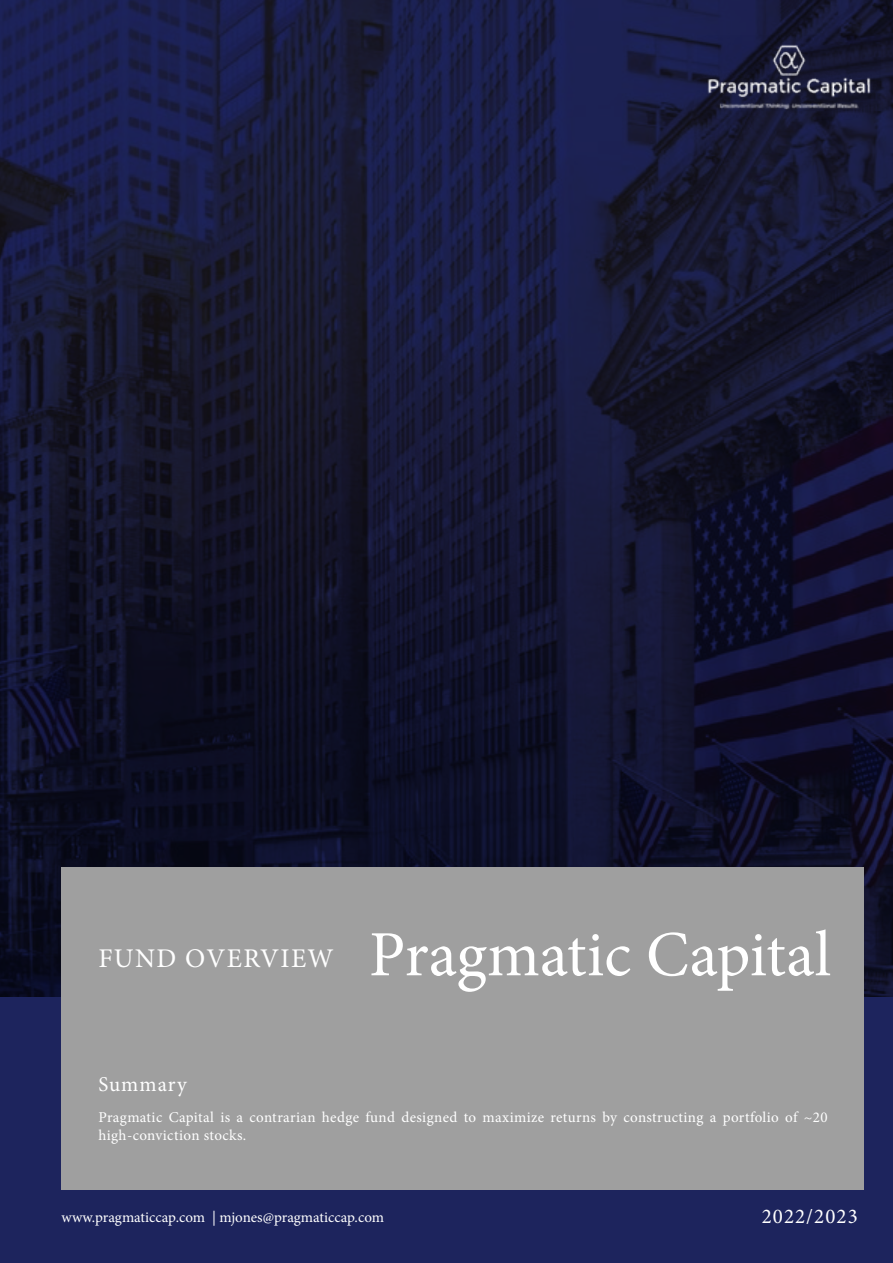
<style>
.page{position:relative;width:893px;height:1263px;background:#1d245d}
.page>*{position:absolute;margin:0;border:0;box-sizing:border-box;transform-origin:0 0}
.t1{font:64.5px "Minion Pro";color:#fff}
.t2{font:27px "Minion Pro";letter-spacing:.05em;color:#fff}
.t3{font:21px "Minion Pro";letter-spacing:.05em;color:#fff}
.t4{font:15px/18px "Minion Pro";letter-spacing:.015em;color:#fff}
</style>
<div class="page">
<img style="left:0;top:0;width:893px;height:996px">
<div style="left:62px;top:867px;width:802px;height:322px;background:#9f9f9f"></div>
<img style="left:697px;top:35px;width:183px;height:84px">
<h2 class="t2" style="left:98px;top:940px;width:237px">FUND OVERVIEW</h2>
<h1 class="t1" style="left:369px;top:911px;width:464px">Pragmatic Capital</h1>
<h3 class="t3" style="left:98px;top:1070px;width:90px">Summary</h3>
<p class="t4" style="left:98px;top:1108px;width:731px">Pragmatic Capital is a contrarian hedge fund designed to maximize returns by constructing a portfolio of ~20 high-conviction stocks.</p>
<p class="t4" style="left:62px;top:1208px;width:324px">www.pragmaticcap.com | mjones@pragmaticcap.com</p>
<h3 class="t3" style="left:762px;top:1202px;width:97px">2022/2023</h3>
</div>
